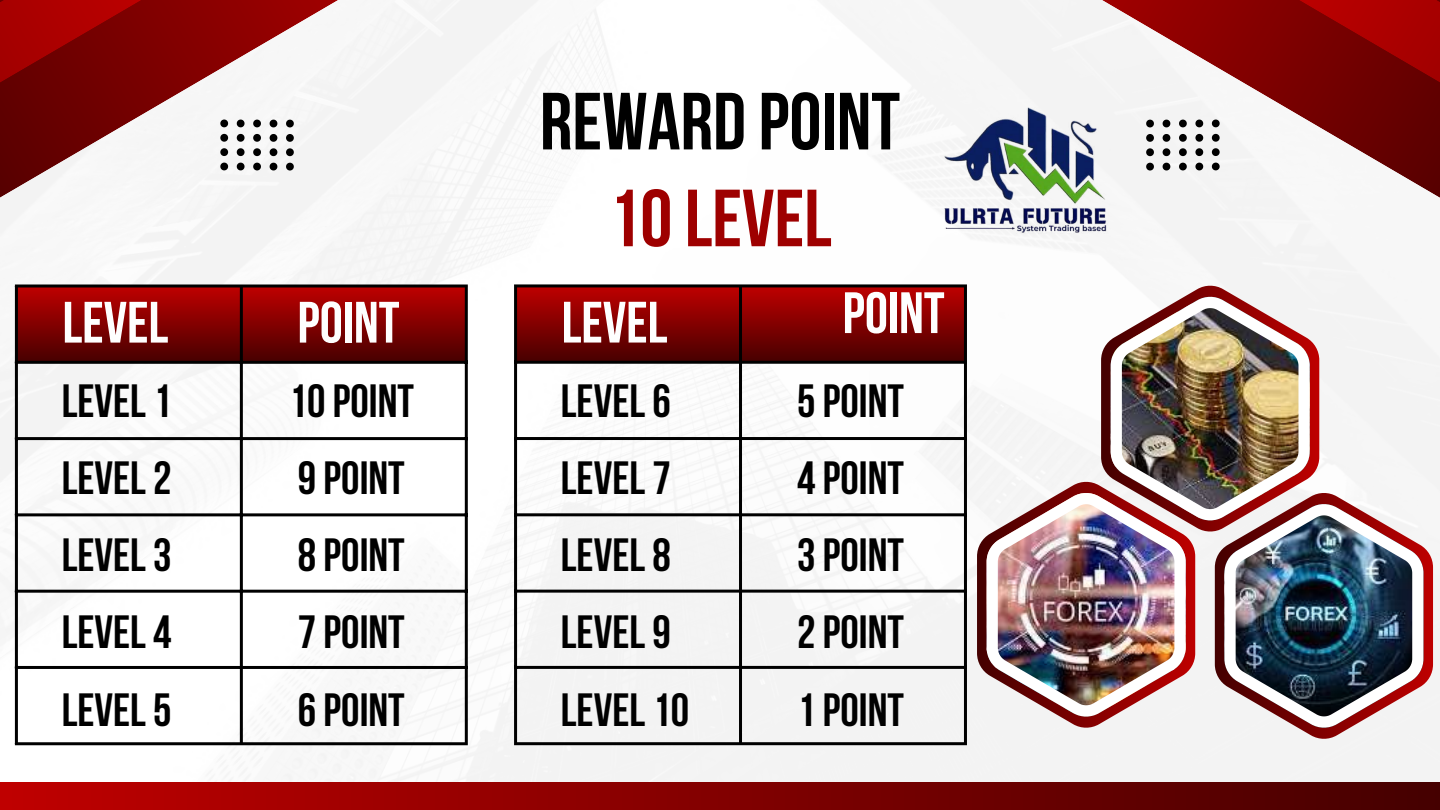
<style>
.page{position:relative;width:1440px;height:810px;background:#fff}
.page>*{position:absolute;margin:0;border:0;box-sizing:border-box;transform-origin:0 0}
.t1{font:700 80.9px "Bebas Neue";color:#000}
.t2{font:700 80.9px "Bebas Neue";color:#9e0000}
.t3{font:700 58.2px "Bebas Neue";color:#fefefe}
.t4{font:700 46.4px/77.2px "Bebas Neue";color:#000;text-align:justify}
</style>
<div class="page">
<img style="left:0;top:0;width:1440px;height:783px">
<div style="left:0;top:783px;width:1440px;height:27px;background:linear-gradient(to right,#bf0000,#450000)"></div>
<svg style="left:968px;top:0;width:318px;height:246px;fill:#f3f3f3"></svg>
<svg style="left:154px;top:0;width:318px;height:246px;fill:#f5f5f5"></svg>
<svg style="left:1286px;top:0;width:154px;height:357px;fill:#f3f3f3"></svg>
<svg style="left:0;top:0;width:154px;height:357px"></svg>
<svg style="left:220px;top:120px;width:8px;height:7px"></svg>
<svg style="left:237px;top:120px;width:8px;height:7px"></svg>
<svg style="left:253px;top:120px;width:8px;height:7px"></svg>
<svg style="left:270px;top:120px;width:7px;height:7px"></svg>
<svg style="left:286px;top:120px;width:8px;height:7px"></svg>
<svg style="left:220px;top:134px;width:8px;height:8px"></svg>
<svg style="left:237px;top:134px;width:8px;height:8px"></svg>
<svg style="left:253px;top:134px;width:8px;height:8px"></svg>
<svg style="left:270px;top:134px;width:7px;height:8px"></svg>
<svg style="left:286px;top:134px;width:8px;height:8px"></svg>
<svg style="left:220px;top:148px;width:8px;height:8px"></svg>
<svg style="left:237px;top:148px;width:8px;height:8px"></svg>
<svg style="left:253px;top:148px;width:8px;height:8px"></svg>
<svg style="left:270px;top:148px;width:7px;height:8px"></svg>
<svg style="left:286px;top:148px;width:8px;height:8px"></svg>
<svg style="left:220px;top:163px;width:8px;height:7px"></svg>
<svg style="left:237px;top:163px;width:8px;height:7px"></svg>
<svg style="left:253px;top:163px;width:8px;height:7px"></svg>
<svg style="left:270px;top:163px;width:7px;height:7px"></svg>
<svg style="left:286px;top:163px;width:8px;height:8px"></svg>
<svg style="left:1212px;top:120px;width:7px;height:7px"></svg>
<svg style="left:1195px;top:120px;width:8px;height:7px"></svg>
<svg style="left:1179px;top:120px;width:8px;height:7px"></svg>
<svg style="left:1163px;top:120px;width:7px;height:7px"></svg>
<svg style="left:1146px;top:120px;width:8px;height:7px"></svg>
<svg style="left:1212px;top:134px;width:7px;height:8px"></svg>
<svg style="left:1195px;top:134px;width:8px;height:8px"></svg>
<svg style="left:1179px;top:134px;width:8px;height:8px"></svg>
<svg style="left:1163px;top:134px;width:7px;height:8px"></svg>
<svg style="left:1146px;top:134px;width:8px;height:8px"></svg>
<svg style="left:1212px;top:148px;width:7px;height:8px"></svg>
<svg style="left:1195px;top:148px;width:8px;height:8px"></svg>
<svg style="left:1179px;top:148px;width:8px;height:8px"></svg>
<svg style="left:1163px;top:148px;width:7px;height:8px"></svg>
<svg style="left:1146px;top:148px;width:8px;height:8px"></svg>
<svg style="left:1212px;top:163px;width:7px;height:7px"></svg>
<svg style="left:1195px;top:163px;width:8px;height:7px"></svg>
<svg style="left:1179px;top:163px;width:8px;height:7px"></svg>
<svg style="left:1163px;top:163px;width:7px;height:7px"></svg>
<svg style="left:1146px;top:163px;width:8px;height:8px"></svg>
<div style="left:16px;top:286px;width:226px;height:76px;background:linear-gradient(to bottom,#c00000,#470000)"></div>
<div style="left:241px;top:286px;width:226px;height:76px;background:linear-gradient(to bottom,#c00000,#470000)"></div>
<hr style="left:15px;top:288px;width:3px;height:454px;background:#000">
<hr style="left:240px;top:288px;width:3px;height:454px;background:#000">
<hr style="left:465px;top:288px;width:3px;height:454px;background:#000">
<hr style="left:15px;top:285px;width:453px;height:3px;background:#000">
<hr style="left:15px;top:361px;width:453px;height:3px;background:#000">
<hr style="left:15px;top:437px;width:453px;height:3px;background:#000">
<hr style="left:15px;top:513px;width:453px;height:3px;background:#000">
<hr style="left:15px;top:590px;width:453px;height:3px;background:#000">
<hr style="left:15px;top:666px;width:453px;height:3px;background:#000">
<hr style="left:15px;top:742px;width:453px;height:3px;background:#000">
<div style="left:515px;top:286px;width:226px;height:76px;background:linear-gradient(to bottom,#c00000,#470000)"></div>
<div style="left:740px;top:286px;width:226px;height:76px;background:linear-gradient(to bottom,#c00000,#470000)"></div>
<hr style="left:514px;top:287px;width:3px;height:455px;background:#000">
<hr style="left:739px;top:287px;width:3px;height:455px;background:#000">
<hr style="left:964px;top:287px;width:3px;height:455px;background:#000">
<hr style="left:514px;top:284px;width:453px;height:3px;background:#000">
<hr style="left:514px;top:361px;width:453px;height:3px;background:#000">
<hr style="left:514px;top:437px;width:453px;height:3px;background:#000">
<hr style="left:514px;top:513px;width:453px;height:3px;background:#000">
<hr style="left:514px;top:590px;width:453px;height:3px;background:#000">
<hr style="left:514px;top:666px;width:453px;height:3px;background:#000">
<hr style="left:514px;top:742px;width:453px;height:3px;background:#000">
<svg style="left:977px;top:482px;width:10px;height:246px"></svg>
<svg style="left:1101px;top:286px;width:218px;height:10px;fill:#f3f3f3"></svg>
<svg style="left:1215px;top:493px;width:218px;height:246px;fill:#f3f3f3"></svg>
<img style="left:987px;top:296px;width:436px;height:432px">
<img style="left:942px;top:94px;width:169px;height:152px">
<h1 class="t1" style="left:540px;top:89px;width:362px">REWARD POINT</h1>
<p class="t3" style="left:63px;top:299px;width:107px">LEVEL</p>
<p class="t3" style="left:298px;top:299px;width:103px">POINT</p>
<h1 class="t2" style="left:608px;top:186px;width:225px">10LEVEL</h1>
<p class="t3" style="left:562px;top:299px;width:107px">LEVEL</p>
<p class="t3" style="left:843px;top:289px;width:103px">POINT</p>
<p class="t4" style="left:62px;top:366px;width:111px">LEVEL1<br>LEVEL2<br>LEVEL3<br>LEVEL4<br>LEVEL5</p>
<p class="t4" style="left:289px;top:366px;width:127px;text-align:left">10POINT<br>9POINT<br>8POINT<br>7POINT<br>6POINT</p>
<p class="t4" style="left:561px;top:366px;width:130px;text-align:left">LEVEL6<br>LEVEL7<br>LEVEL8<br>LEVEL9<br>LEVEL10</p>
<p class="t4" style="left:797px;top:366px;width:108px">5POINT 4POINT 3POINT 2POINT 1POINT</p>
</div>
